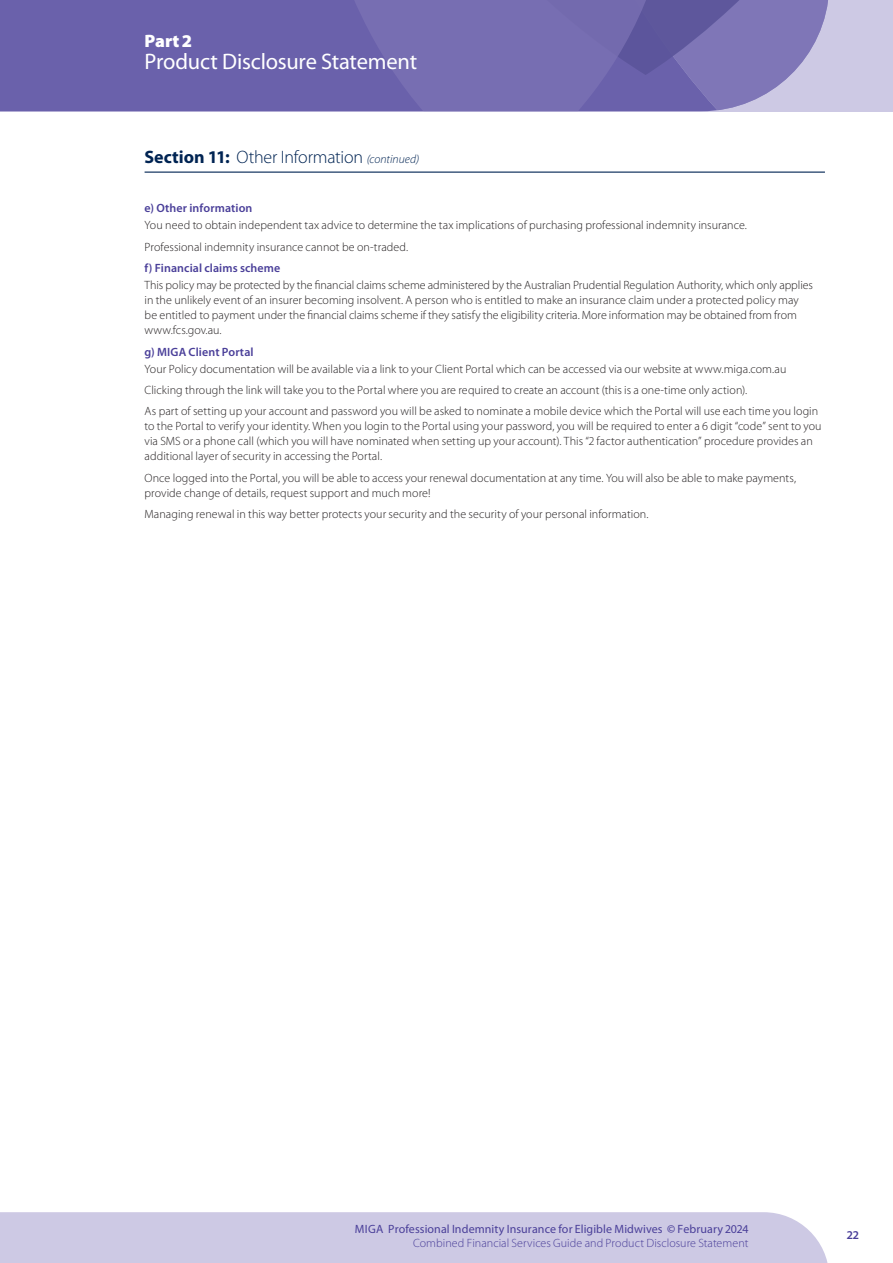
<style>
.page{position:relative;width:893px;height:1263px;background:#fff}
.page>*{position:absolute;margin:0;border:0;box-sizing:border-box;transform-origin:0 0}
.t1{font:22.5px "Myriad Pro";letter-spacing:-.01em;color:#fff}
.t2{font:300 18px "Myriad Pro";letter-spacing:-.015em;color:#002453}
.t3{font:900 18px "Myriad Pro";color:#fff}
.t4{font:300 12px/15px "Myriad Pro";letter-spacing:.005em;color:#231f20}
.t5{font:12px/14.2px "Myriad Pro";letter-spacing:.005em;color:#4a3f99;text-align:right}
.t6{font:600 12px "Myriad Pro";letter-spacing:.01em;color:#4a3f99}
.s1{font-weight:700}
.s2{font-style:italic;font-size:12px}
.s3{font-weight:600}
.s4{font-weight:300}
</style>
<div class="page">
<div style="left:0;top:0;width:893px;height:111px;background:#cdc9e4"></div>
<div style="left:0;top:1212px;width:828px;height:51px;background:#cdc9e4"></div>
<div style="left:0;top:0;width:295px;height:111px;background:#6a61ab"></div>
<svg style="left:295px;top:0;width:533px;height:111px;background:#776fb2"></svg>
<hr style="left:145px;top:172px;width:680px;height:1px;background:#002453">
<h2 class="t3" style="left:145px;top:29px;width:49px">Part 2</h2>
<h1 class="t1" style="left:145px;top:48px;width:274px">Product Disclosure Statement</h1>
<h2 class="t2" style="left:145px;top:146px;width:276px"><span class="s1">Section 11:</span> Other Information <span class="s2">(continued)</span></h2>
<p class="t6" style="left:145px;top:200px;width:109px">e) Other information</p>
<p class="t4" style="left:145px;top:214px;width:604px;line-height:21.5px">You need to obtain independent tax advice to determine the tax implications of purchasing professional indemnity insurance.<br>Professional indemnity insurance cannot be on-traded.</p>
<p class="t6" style="left:145px;top:260px;width:137px">f) Financial claims scheme</p>
<p class="t4" style="left:145px;top:278px;width:670px">This policy may be protected by the financial claims scheme administered by the Australian Prudential Regulation Authority, which only applies in the unlikely event of an insurer becoming insolvent. A person who is entitled to make an insurance claim under a protected policy may be entitled to payment under the financial claims scheme if they satisfy the eligibility criteria. More information may be obtained from from www.fcs.gov.au.</p>
<p class="t6" style="left:145px;top:344px;width:111px">g) MIGA Client Portal</p>
<p class="t4" style="left:145px;top:358px;width:675px;line-height:21.5px">Your Policy documentation will be available via a link to your Client Portal which can be accessed via our website at www.miga.com.au<br>Clicking through the link will take you to the Portal where you are required to create an account (this is a one-time only action).<br>As part of setting up your account and password you will be asked to nominate a mobile device which the Portal will use each time you login</p>
<p class="t4" style="left:145px;top:419px;width:679px">to the Portal to verify your identity. When you login to the Portal using your password, you will be required to enter a 6 digit “code” sent to you via SMS or a phone call (which you will have nominated when setting up your account). This “2 factor authentication” procedure provides an additional layer of security in accessing the Portal.</p>
<p class="t4" style="left:145px;top:470px;width:653px">Once logged into the Portal, you will be able to access your renewal documentation at any time. You will also be able to make payments, provide change of details, request support and much more!</p>
<p class="t4" style="left:145px;top:507px;width:505px">Managing renewal in this way better protects your security and the security of your personal information.</p>
<p class="t5" style="left:355px;top:1221px;width:395px">MIGA Professional Indemnity Insurance for Eligible Midwives <span class="s3">©</span> February 2024<br><span class="s4">Combined Financial Services Guide and Product Disclosure Statement</span></p>
<p class="t6" style="left:847px;top:1227px;width:13px">22</p>
</div>
